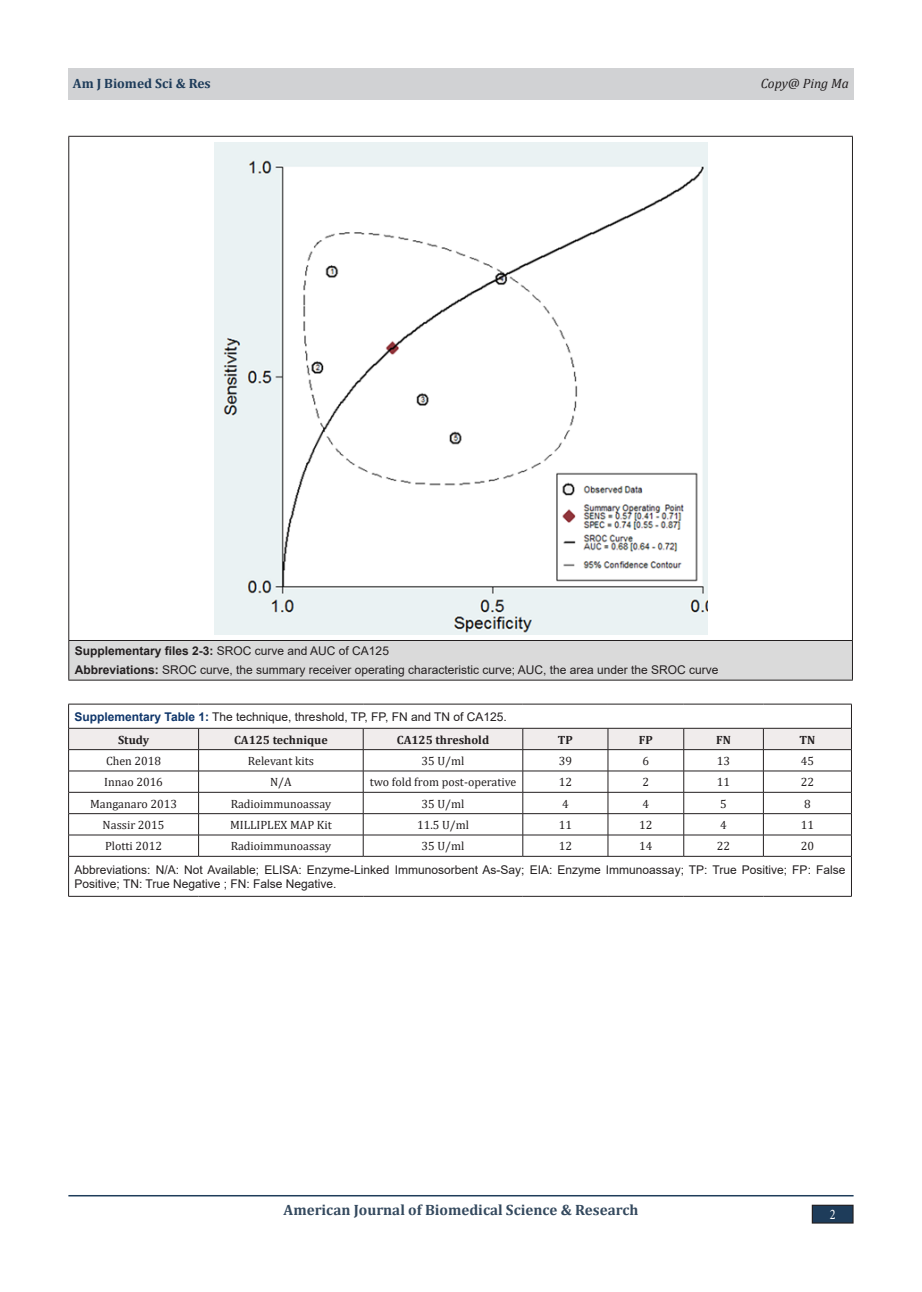
<style>
.page{position:relative;width:922px;height:1292px;background:#fff}
.page>*{position:absolute;margin:0;border:0;box-sizing:border-box;transform-origin:0 0}
.t1{font:700 15px "Cambria";color:#34495e}
.t2{font:14.7px "Minion Pro";color:#fff;scale:.83 1}
.t3{font:700 13.5px "Cambria";color:#1e3c5a}
.t4{font:italic 13.5px "Cambria";color:#231f20}
.t5{font:12px/14.4px "Arial";color:#231f20}
.t6{font:12px "Cambria";color:#231f20}
.t7{font:700 12px "Arial";color:#231f20}
.t8{font:700 12px "Cambria";color:#231f20}
.s1{font-weight:400}
.s2{font-weight:700}
.s3{font-weight:700;color:#0e356a}
</style>
<div class="page">
<hr style="left:68px;top:1195px;width:785px;height:1px;background:#1e3c5a">
<div style="left:68px;top:68px;width:785px;height:31px;background:#d1d2d4"></div>
<div style="left:812px;top:1205px;width:41px;height:18px;background:#1e3c5a"></div>
<div style="left:811px;top:1204px;width:42px;height:19px;border:1px solid #231f20"></div>
<div style="left:69px;top:640px;width:783px;height:40px;background:#dadada"></div>
<hr style="left:68px;top:136px;width:785px;height:1px;background:#231f20">
<hr style="left:68px;top:137px;width:1px;height:503px;background:#231f20">
<hr style="left:852px;top:137px;width:1px;height:503px;background:#231f20">
<hr style="left:68px;top:640px;width:785px;height:1px;background:#231f20">
<hr style="left:68px;top:641px;width:1px;height:39px;background:#231f20">
<hr style="left:852px;top:641px;width:1px;height:39px;background:#231f20">
<hr style="left:68px;top:680px;width:785px;height:1px;background:#231f20">
<img style="left:214px;top:143px;width:493px;height:491px">
<svg style="left:68px;top:704px;width:784px;height:152px"></svg>
<hr style="left:68px;top:856px;width:131px;height:1px;background:#231f20">
<hr style="left:68px;top:856px;width:1px;height:40px;background:#231f20">
<hr style="left:199px;top:856px;width:164px;height:1px;background:#231f20">
<hr style="left:363px;top:856px;width:160px;height:1px;background:#231f20">
<hr style="left:523px;top:856px;width:85px;height:1px;background:#231f20">
<hr style="left:608px;top:856px;width:76px;height:1px;background:#231f20">
<hr style="left:684px;top:856px;width:79px;height:1px;background:#231f20">
<hr style="left:763px;top:856px;width:88px;height:1px;background:#231f20">
<hr style="left:851px;top:856px;width:1px;height:40px;background:#231f20">
<hr style="left:68px;top:896px;width:131px;height:1px;background:#231f20">
<hr style="left:199px;top:896px;width:164px;height:1px;background:#231f20">
<hr style="left:363px;top:896px;width:160px;height:1px;background:#231f20">
<hr style="left:523px;top:896px;width:85px;height:1px;background:#231f20">
<hr style="left:608px;top:896px;width:76px;height:1px;background:#231f20">
<hr style="left:684px;top:896px;width:79px;height:1px;background:#231f20">
<hr style="left:763px;top:896px;width:88px;height:1px;background:#231f20">
<p class="t3" style="left:73px;top:74px;width:139px">Am J Biomed Sci &amp; Res</p>
<p class="t4" style="left:761px;top:74px;width:90px">Copy@ Ping Ma</p>
<p class="t7" style="left:75px;top:642px;width:316px">Supplementary files 2-3: <span class="s1">SROC curve and AUC of CA125</span></p>
<p class="t5" style="left:75px;top:662px;width:645px"><span class="s2">Abbreviations:</span> SROC curve, the summary receiver operating characteristic curve; AUC, the area under the SROC curve</p>
<p class="t5" style="left:75px;top:709px;width:434px"><span class="s3">Supplementary Table 1:</span> The technique, threshold, TP, FP, FN and TN of CA125.</p>
<p class="t8" style="left:118px;top:731px;width:32px">Study</p>
<p class="t8" style="left:234px;top:731px;width:95px">CA125 technique</p>
<p class="t8" style="left:397px;top:731px;width:94px">CA125 threshold</p>
<p class="t8" style="left:558px;top:731px;width:17px">TP</p>
<p class="t8" style="left:639px;top:731px;width:15px">FP</p>
<p class="t8" style="left:716px;top:731px;width:16px">FN</p>
<p class="t8" style="left:799px;top:731px;width:17px">TN</p>
<p class="t6" style="left:106px;top:754px;width:57px">Chen 2018</p>
<p class="t6" style="left:248px;top:754px;width:67px">Relevant kits</p>
<p class="t6" style="left:421px;top:754px;width:44px">35 U/ml</p>
<p class="t6" style="left:559px;top:754px;width:15px">39</p>
<p class="t6" style="left:642px;top:754px;width:8px">6</p>
<p class="t6" style="left:717px;top:754px;width:15px">13</p>
<p class="t6" style="left:801px;top:754px;width:15px">45</p>
<p class="t6" style="left:104px;top:775px;width:60px">Innao 2016</p>
<p class="t6" style="left:270px;top:775px;width:23px">N/A</p>
<p class="t6" style="left:370px;top:775px;width:148px">two fold from post-operative</p>
<p class="t6" style="left:559px;top:775px;width:15px">12</p>
<p class="t6" style="left:642px;top:775px;width:8px">2</p>
<p class="t6" style="left:717px;top:775px;width:15px">11</p>
<p class="t6" style="left:801px;top:775px;width:15px">22</p>
<p class="t6" style="left:90px;top:796px;width:88px">Manganaro 2013</p>
<p class="t6" style="left:231px;top:796px;width:102px">Radioimmunoassay</p>
<p class="t6" style="left:421px;top:796px;width:44px">35 U/ml</p>
<p class="t6" style="left:562px;top:796px;width:8px">4</p>
<p class="t6" style="left:642px;top:796px;width:8px">4</p>
<p class="t6" style="left:720px;top:796px;width:8px">5</p>
<p class="t6" style="left:804px;top:796px;width:8px">8</p>
<p class="t6" style="left:103px;top:818px;width:63px">Nassir 2015</p>
<p class="t6" style="left:230px;top:818px;width:103px">MILLIPLEX MAP Kit</p>
<p class="t6" style="left:417px;top:818px;width:53px">11.5 U/ml</p>
<p class="t6" style="left:559px;top:818px;width:15px">11</p>
<p class="t6" style="left:639px;top:818px;width:15px">12</p>
<p class="t6" style="left:720px;top:818px;width:8px">4</p>
<p class="t6" style="left:801px;top:818px;width:15px">11</p>
<p class="t6" style="left:105px;top:839px;width:59px">Plotti 2012</p>
<p class="t6" style="left:231px;top:839px;width:102px">Radioimmunoassay</p>
<p class="t6" style="left:421px;top:839px;width:44px">35 U/ml</p>
<p class="t6" style="left:559px;top:839px;width:15px">12</p>
<p class="t6" style="left:639px;top:839px;width:15px">14</p>
<p class="t6" style="left:717px;top:839px;width:15px">22</p>
<p class="t6" style="left:801px;top:839px;width:15px">20</p>
<p class="t5" style="left:75px;top:862px;width:772px">Abbreviations: N/A: Not Available; ELISA: Enzyme-Linked Immunosorbent As-Say; EIA: Enzyme Immunoassay; TP: True Positive; FP: False<br>Positive; TN: True Negative ; FN: False Negative.</p>
<p class="t1" style="left:283px;top:1199px;width:356px">American Journal of Biomedical Science &amp; Research</p>
<p class="t2" style="left:829px;top:1205px;width:9px">2</p>
</div>
